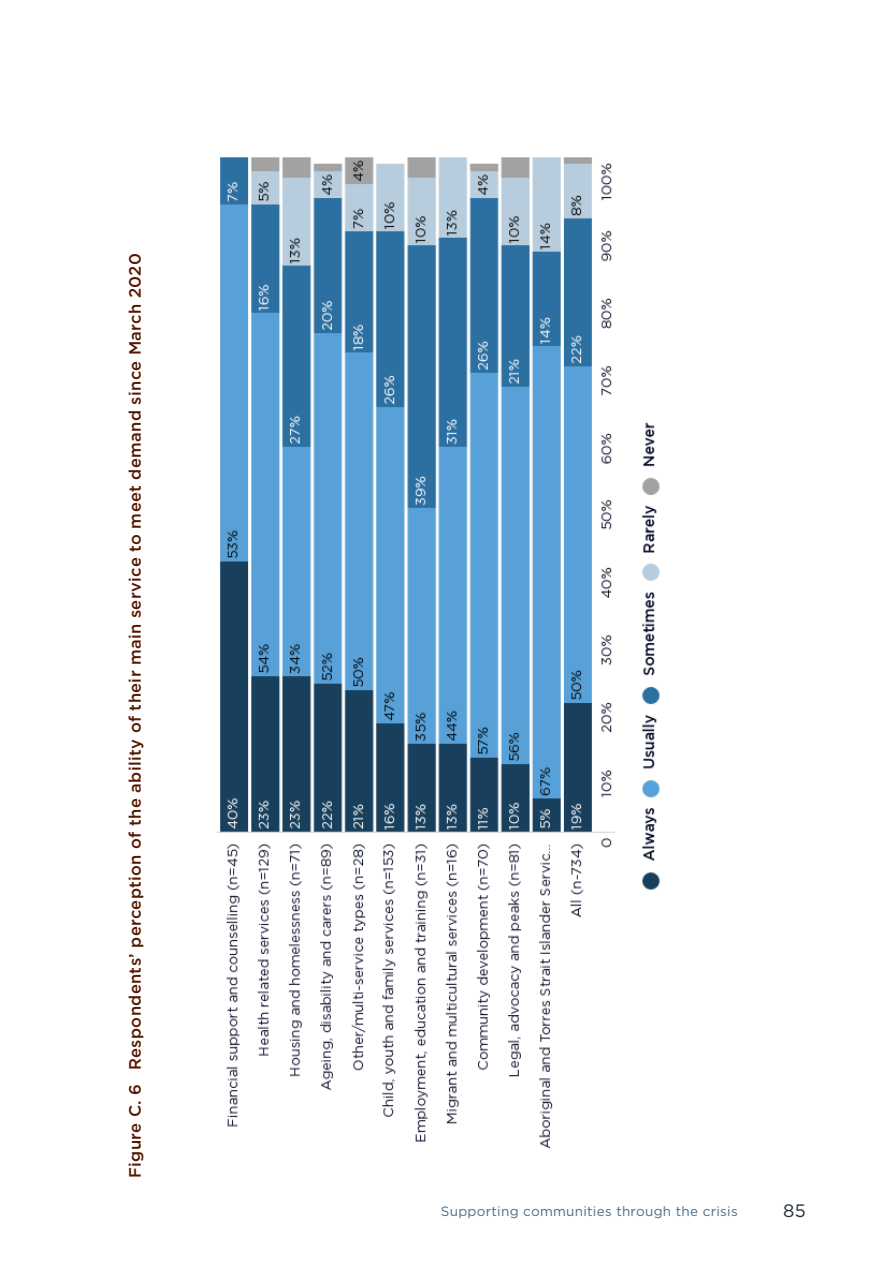
<style>
.page{position:relative;width:893px;height:1263px;background:#fff}
.page>*{position:absolute;margin:0;border:0;box-sizing:border-box;transform-origin:0 0}
.t1{font:18px "Gotham";color:#232c3a}
.Body_text{font:500 16.5px "Gotham";letter-spacing:.02em;color:#551800}
.t2{font:13.5px "Gotham";letter-spacing:.02em;color:#496d89}
</style>
<div class="page">
<img style="left:217px;top:157px;width:443px;height:992px">
<p class="Body_text" style="left:124px;top:1178px;width:926px;rotate:-90deg">Figure C. 6 Respondents’ perception of the ability of their main service to meet demand since March 2020</p>
<p class="t2" style="left:441px;top:1203px;width:298px">Supporting communities through the crisis</p>
<p class="t1" style="left:783px;top:1199px;width:24px">85</p>
</div>
